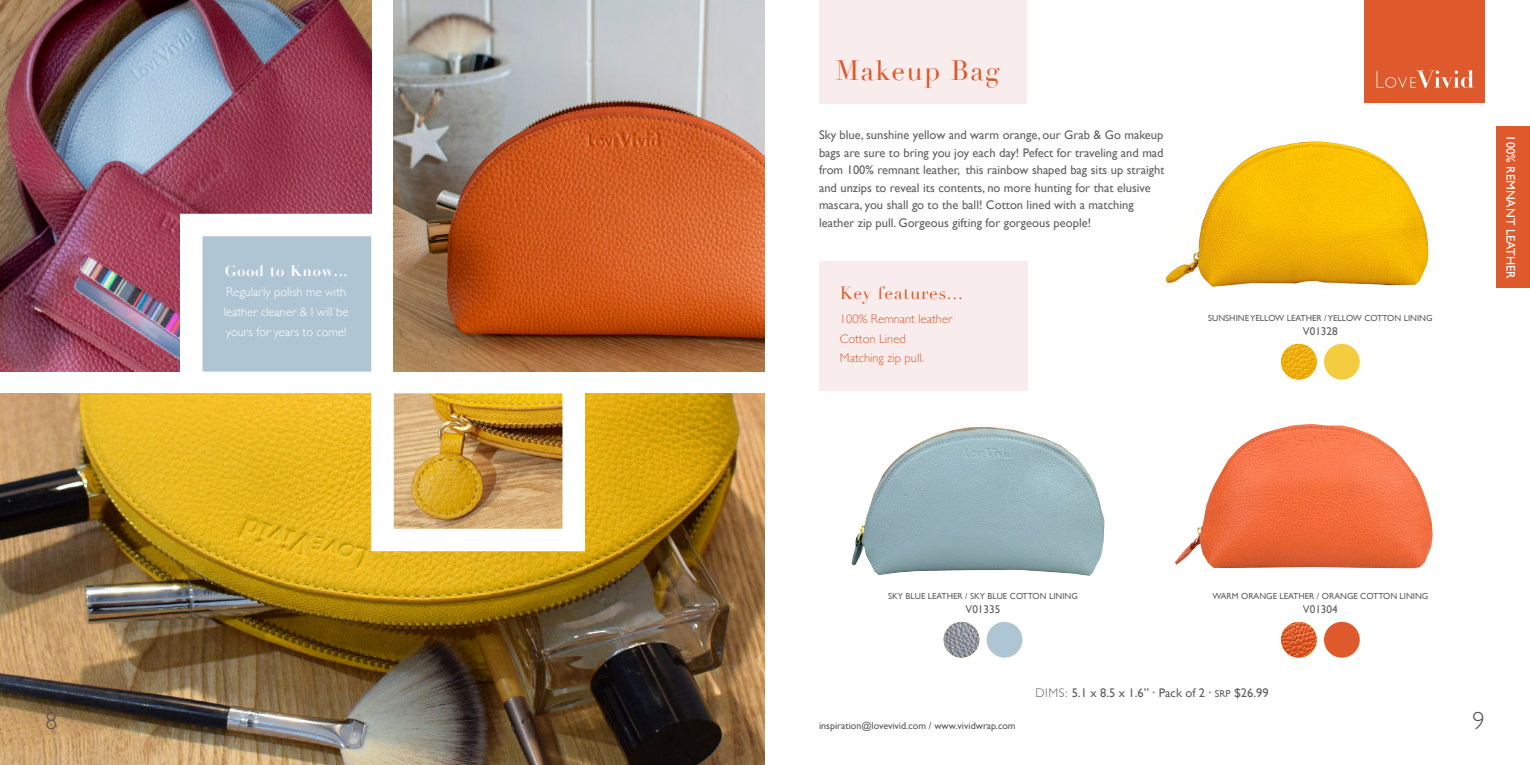
<style>
.page{position:relative;width:1530px;height:765px;background:#fff}
.page>*{position:absolute;margin:0;border:0;box-sizing:border-box;transform-origin:0 0}
.t1{font:27.5px "Didot";letter-spacing:.05em;color:#de592b}
.t2{font:300 25px "Gill Sans";color:#575756}
.t3{font:17.5px "Didot";letter-spacing:.05em;color:#de592b}
.t4{font:700 15px "Didot";letter-spacing:.05em;color:#fff}
.t5{font:12.5px/17.5px "Gill Sans";color:#60605f}
.t6{font:300 12.5px/20px "Gill Sans";color:#fff}
.t7{font:300 12.5px/19.5px "Gill Sans";color:#de592b}
.t8{font:12.5px "Gill Sans";color:#fff}
.t9{font:11.25px "Gill Sans";color:#60605f}
.t10{font:10px "Gill Sans";color:#575756}
.t11{font:8.75px "Gill Sans";color:#60605f}
.s1{font-weight:300}
.s2{font-size:10px}
</style>
<div class="page">
<img style="left:0;top:0;width:371px;height:371px">
<div style="left:180px;top:214px;width:214px;height:180px;background:#afc5d3;border:22px solid #fff"></div>
<img style="left:0;top:394px;width:765px;height:371px">
<img style="left:394px;top:394px;width:168px;height:134px">
<img style="left:394px;top:0;width:371px;height:371px">
<div style="left:819px;top:0;width:208px;height:103px;background:#f8edec"></div>
<img style="left:944px;top:622px;width:35px;height:36px;border-radius:18px">
<div style="left:987px;top:622px;width:35px;height:36px;background:#afc5d3;border-radius:50%"></div>
<img style="left:1281px;top:622px;width:36px;height:36px;border-radius:18px">
<div style="left:1324px;top:622px;width:36px;height:36px;background:#de592b;border-radius:50%"></div>
<img style="left:851px;top:427px;width:254px;height:149px">
<img style="left:1175px;top:424px;width:258px;height:145px">
<img style="left:1165px;top:141px;width:264px;height:146px">
<img style="left:1281px;top:344px;width:36px;height:36px;border-radius:18px">
<div style="left:1324px;top:344px;width:36px;height:36px;background:#f3cd3f;border-radius:50%"></div>
<div style="left:1364px;top:0;width:121px;height:103px;background:#de592b"></div>
<div style="left:819px;top:261px;width:209px;height:130px;background:#f8edec"></div>
<div style="left:1496px;top:126px;width:34px;height:162px;background:#de592b"></div>
<svg style="left:1377px;top:70px;width:97px;height:18px"></svg>
<p class="t4" style="left:225px;top:261px;width:125px">Good to Know...</p>
<p class="t6" style="left:224px;top:281px;width:126px">Regularly polish me with leather cleaner &amp; I will be yours for years to come!</p>
<h1 class="t1" style="left:836px;top:54px;width:165px">Makeup Bag</h1>
<p class="t5" style="left:819px;top:126px;width:352px">Sky blue, sunshine yellow and warm orange, our Grab &amp; Go makeup bags are sure to bring you joy each day! Pefect for traveling and made from 100% remnant leather, this rainbow shaped bag sits up straight and unzips to reveal its contents, no more hunting for that elusive mascara, you shall go to the ball! Cotton lined with a matching leather zip pull. Gorgeous gifting for gorgeous people!</p>
<h3 class="t3" style="left:840px;top:283px;width:125px">Key features...</h3>
<p class="t7" style="left:840px;top:309px;width:114px">100% Remnant leather<br>Cotton Lined<br>Matching zip pull.</p>
<p class="t11" style="left:1208px;top:313px;width:226px">SUNSHINE YELLOW LEATHER / YELLOW COTTON LINING</p>
<p class="t9" style="left:1303px;top:324px;width:36px">V01328</p>
<p class="t8" style="left:1518px;top:135px;width:145px;rotate:90deg">100% REMNANT LEATHER</p>
<p class="t11" style="left:888px;top:591px;width:191px">SKY BLUE LEATHER / SKY BLUE COTTON LINING</p>
<p class="t9" style="left:966px;top:602px;width:36px">V01335</p>
<p class="t11" style="left:1212px;top:591px;width:218px">WARM ORANGE LEATHER / ORANGE COTTON LINING</p>
<p class="t9" style="left:1303px;top:602px;width:36px">V01304</p>
<p class="t5" style="left:1035px;top:684px;width:235px"><span class="s1">DIMS:</span> 5.1 x 8.5 x 1.6” . Pack of 2 . <span class="s2">SRP</span> $26.99</p>
<h2 class="t2" style="left:45px;top:701px;width:14px">8</h2>
<p class="t10" style="left:819px;top:720px;width:198px">inspiration@lovevivid.com / www.vividwrap.com</p>
<h2 class="t2" style="left:1472px;top:701px;width:14px">9</h2>
</div>
